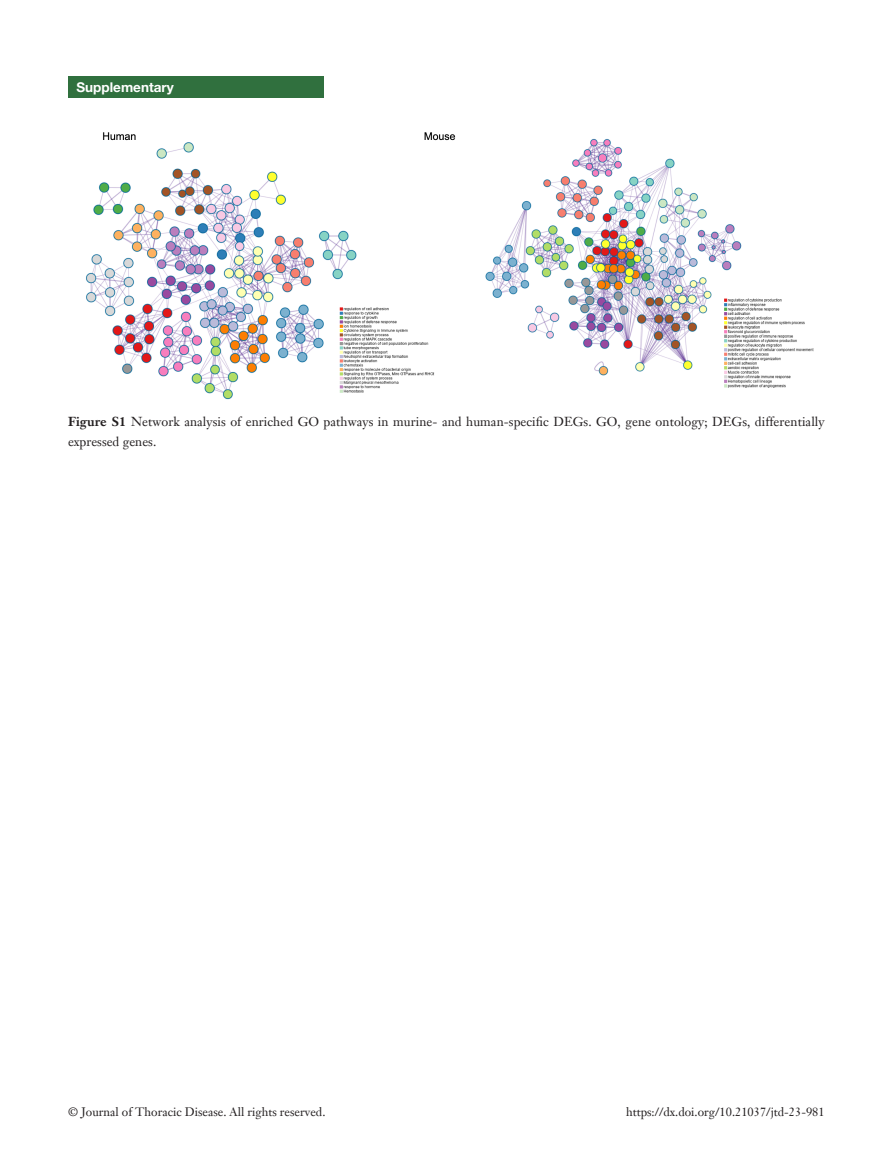
<style>
.page{position:relative;width:893px;height:1170px;background:#fff}
.page>*{position:absolute;margin:0;border:0;box-sizing:border-box;transform-origin:0 0}
.栏目{font:700 13.5px "Helvetica Neue LT Pro";color:#fff}
.t1{font:12.75px/19.5px "Janson Text LT";letter-spacing:.005em;color:#231f20}
.t2{font:12px "Janson Text LT";color:#231f20}
.s1{font-weight:700}
</style>
<div class="page">
<img style="left:86px;top:132px;width:728px;height:268px">
<div style="left:68px;top:77px;width:255px;height:21px;background:#30703e"></div>
<p class="栏目" style="left:77px;top:79px;width:99px">Supplementary</p>
<p class="t1" style="left:68px;top:412px;width:758px"><span class="s1">Figure S1</span> Network analysis of enriched GO pathways in murine- and human-specific DEGs. GO, gene ontology; DEGs, differentially expressed genes.</p>
<p class="t2" style="left:68px;top:1104px;width:259px">© Journal of Thoracic Disease. All rights reserved.</p>
<p class="t2" style="left:626px;top:1104px;width:200px">https://dx.doi.org/10.21037/jtd-23-981</p>
</div>
